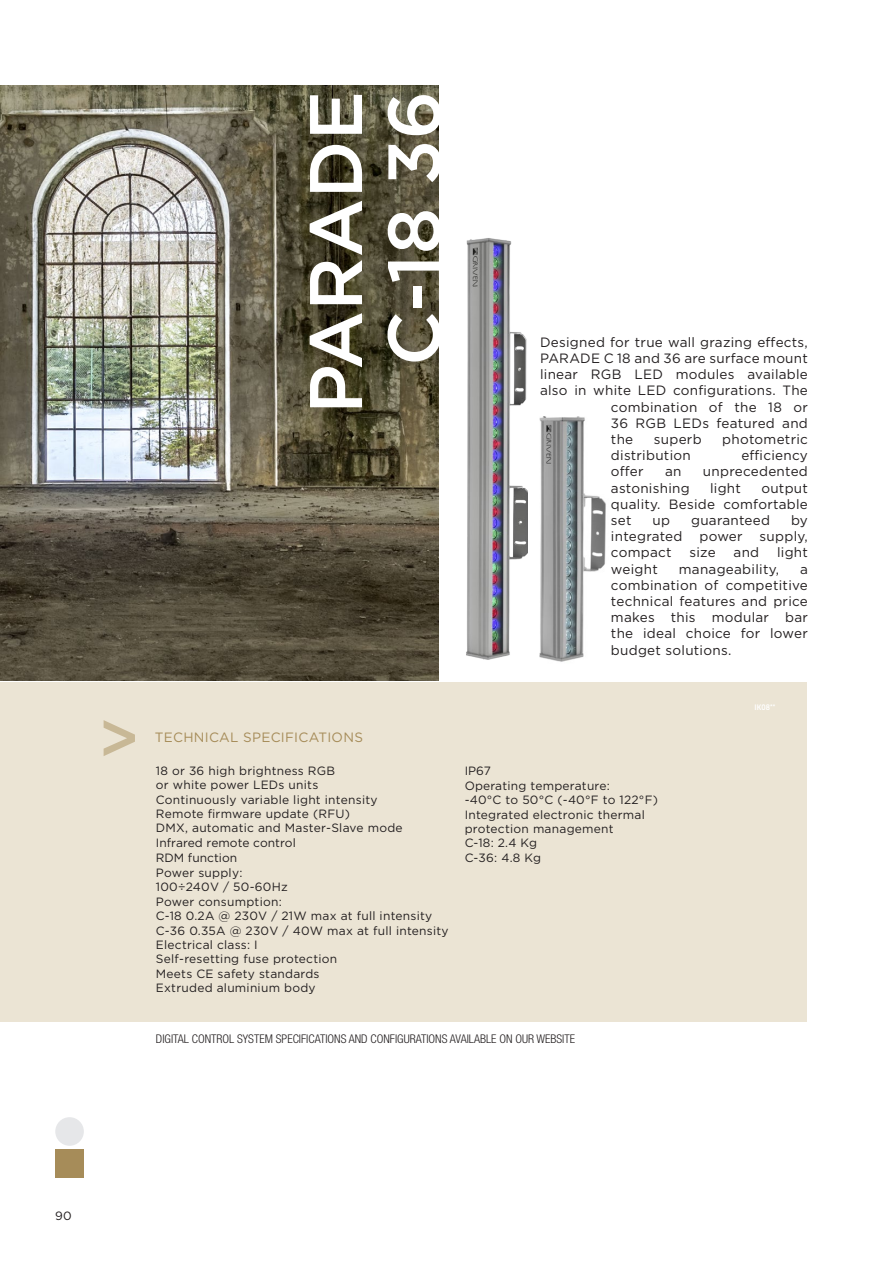
<style>
.page{position:relative;width:893px;height:1263px;background:#fff}
.page>*{position:absolute;margin:0;border:0;box-sizing:border-box;transform-origin:0 0}
.titolo_bianco_pag_sx{font:500 74.25px/78.4px "Gotham";color:#fff;text-align:right}
.txt_descrizione_prod{font:13.5px/16.2px "Gotham";letter-spacing:.02em;color:#231f20;text-align:justify}
.t1{font:13.5px "Gotham";letter-spacing:.02em;color:#a68c59}
.t2{font:12px/14.5px "Gotham";letter-spacing:.02em;color:#231f20}
.beam_angle{font:300 condensed 12px "Helvetica Neue";color:#231f20}
.t3{font:500 7.5px "Clan Narrow";color:#fff}
</style>
<div class="page">
<div style="left:0;top:682px;width:807px;height:339px;background:#ebe4d4"></div>
<div style="left:55px;top:1117px;width:29px;height:29px;background:#e6e7e9;border-radius:50%"></div>
<div style="left:55px;top:1149px;width:29px;height:29px;background:#a68c59"></div>
<svg style="left:104px;top:720px;width:31px;height:36px"></svg>
<img style="left:0;top:85px;width:438px;height:595px">
<img style="left:466px;top:238px;width:62px;height:422px">
<img style="left:539px;top:416px;width:67px;height:246px">
<p class="t2" style="left:55px;top:1208px;width:18px">90</p>
<p class="titolo_bianco_pag_sx" style="left:296px;top:414px;width:325px;rotate:-90deg">PARADE<br>C-18 36</p>
<p class="txt_descrizione_prod" style="left:540px;top:334px;width:269px">Designed for true wall grazing effects,</p>
<p class="txt_descrizione_prod" style="left:540px;top:350px;width:269px">PARADE C 18 and 36 are surface mount</p>
<p class="txt_descrizione_prod" style="left:540px;top:366px;width:269px">linear RGB LED modules available</p>
<p class="txt_descrizione_prod" style="left:540px;top:382px;width:269px">also in white LED configurations. The</p>
<p class="txt_descrizione_prod" style="left:611px;top:398px;width:198px">combination of the 18 or</p>
<p class="txt_descrizione_prod" style="left:611px;top:415px;width:198px">36 RGB LEDs featured and</p>
<p class="txt_descrizione_prod" style="left:611px;top:431px;width:24px">the</p>
<p class="txt_descrizione_prod" style="left:654px;top:431px;width:49px">superb</p>
<p class="txt_descrizione_prod" style="left:722px;top:431px;width:87px">photometric</p>
<p class="txt_descrizione_prod" style="left:611px;top:447px;width:81px">distribution</p>
<p class="txt_descrizione_prod" style="left:741px;top:447px;width:68px">efficiency</p>
<p class="txt_descrizione_prod" style="left:611px;top:463px;width:34px">offer</p>
<p class="txt_descrizione_prod" style="left:665px;top:463px;width:18px">an</p>
<p class="txt_descrizione_prod" style="left:703px;top:463px;width:106px">unprecedented</p>
<p class="txt_descrizione_prod" style="left:611px;top:479px;width:80px">astonishing</p>
<p class="txt_descrizione_prod" style="left:710px;top:479px;width:32px">light</p>
<p class="txt_descrizione_prod" style="left:611px;top:479px;width:198px;text-indent:150px">output quality. Beside comfortable set</p>
<p class="txt_descrizione_prod" style="left:653px;top:512px;width:19px">up</p>
<p class="txt_descrizione_prod" style="left:691px;top:512px;width:80px">guaranteed</p>
<p class="txt_descrizione_prod" style="left:791px;top:512px;width:18px">by</p>
<p class="txt_descrizione_prod" style="left:611px;top:528px;width:73px">integrated</p>
<p class="txt_descrizione_prod" style="left:699px;top:528px;width:45px">power</p>
<p class="txt_descrizione_prod" style="left:760px;top:528px;width:50px">supply,</p>
<p class="txt_descrizione_prod" style="left:611px;top:544px;width:62px">compact</p>
<p class="txt_descrizione_prod" style="left:689px;top:544px;width:28px">size</p>
<p class="txt_descrizione_prod" style="left:734px;top:544px;width:27px">and</p>
<p class="txt_descrizione_prod" style="left:777px;top:544px;width:32px">light</p>
<p class="txt_descrizione_prod" style="left:611px;top:560px;width:48px">weight</p>
<p class="txt_descrizione_prod" style="left:679px;top:560px;width:102px">manageability,</p>
<p class="txt_descrizione_prod" style="left:611px;top:560px;width:198px;text-indent:189px">a combination of competitive technical features and price makes this modular bar the ideal choice for lower budget solutions.</p>
<p class="t1" style="left:155px;top:729px;width:210px">TECHNICAL SPECIFICATIONS</p>
<p class="t2" style="left:156px;top:763px;width:294px">18 or 36 high brightness RGB<br>or white power LEDs units<br>Continuously variable light intensity<br>Remote firmware update (RFU)<br>DMX, automatic and Master-Slave mode<br>Infrared remote control<br>RDM function<br>Power supply:<br>100÷240V / 50-60Hz<br>Power consumption:<br>C-18 0.2A @ 230V / 21W max at full intensity<br>C-36 0.35A @ 230V / 40W max at full intensity<br>Electrical class: I<br>Self-resetting fuse protection<br>Meets CE safety standards<br>Extruded aluminium body</p>
<p class="t2" style="left:465px;top:763px;width:195px">IP67<br>Operating temperature:<br>-40°C to 50°C (-40°F to 122°F)<br>Integrated electronic thermal protection management<br>C-18: 2.4 Kg<br>C-36: 4.8 Kg</p>
<p class="t3" style="left:755px;top:703px;width:22px">IK08**</p>
<p class="beam_angle" style="left:156px;top:1032px;width:421px">DIGITAL CONTROL SYSTEM SPECIFICATIONS AND CONFIGURATIONS AVAILABLE ON OUR WEBSITE</p>
</div>
